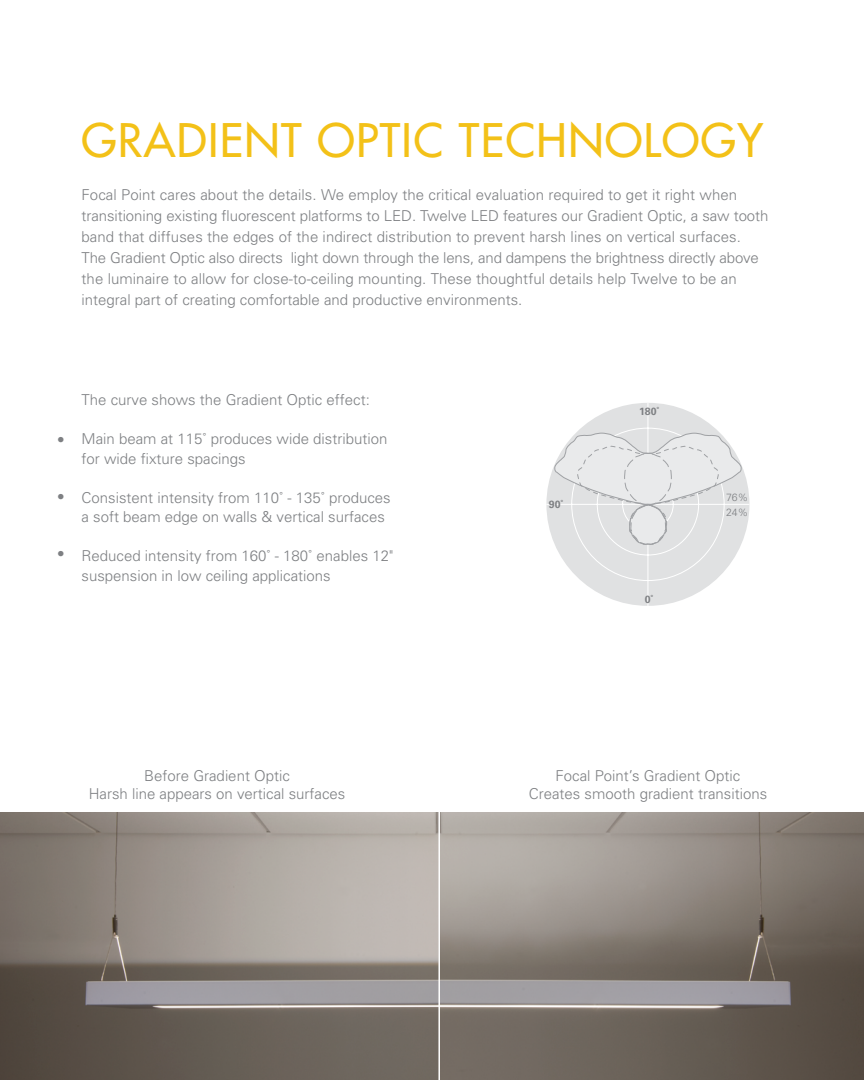
<style>
.page{position:relative;width:864px;height:1080px;background:#fff}
.page>*{position:absolute;margin:0;border:0;box-sizing:border-box;transform-origin:0 0}
.t1{font:45px "Futura";letter-spacing:.03em;color:#f3c118}
.t2{font:300 15px/21px "Univers";color:#7e8083}
.t3{font:700 10.5px "Univers";color:#7e8083}
.t4{font:300 10.5px/15px "Univers";color:#7e8083}
</style>
<div class="page">
<img style="left:0;top:812px;width:864px;height:268px">
<hr style="left:438px;top:802px;width:2px;height:278px;background:#fff">
<svg style="left:546px;top:403px;width:204px;height:203px"></svg>
<svg style="left:555px;top:433px;width:186px;height:112px;background:#e2e3e4"></svg>
<h1 class="t1" style="left:82px;top:111px;width:683px">GRADIENT OPTIC TECHNOLOGY</h1>
<p class="t2" style="left:82px;top:184px;width:688px">Focal Point cares about the details. We employ the critical evaluation required to get it right when transitioning existing fluorescent platforms to LED. Twelve LED features our Gradient Optic, a saw tooth band that diffuses the edges of the indirect distribution to prevent harsh lines on vertical surfaces.<br>The Gradient Optic also directs light down through the lens, and dampens the brightness directly above the luminaire to allow for close-to-ceiling mounting. These thoughtful details help Twelve to be an integral part of creating comfortable and productive environments.</p>
<p class="t2" style="left:57px;top:429px;width:9px">•</p>
<p class="t2" style="left:57px;top:486px;width:9px">•</p>
<p class="t2" style="left:57px;top:543px;width:9px">•</p>
<p class="t2" style="left:82px;top:389px;width:290px">The curve shows the Gradient Optic effect:</p>
<p class="t2" style="left:82px;top:429px;width:307px;line-height:19.5px">Main beam at 115˚ produces wide distribution for wide fixture spacings</p>
<p class="t2" style="left:82px;top:487px;width:311px;line-height:19.5px">Consistent intensity from 110˚ - 135˚ produces a soft beam edge on walls &amp; vertical surfaces</p>
<p class="t2" style="left:82px;top:546px;width:313px;line-height:19.5px">Reduced intensity from 160˚ - 180˚ enables 12" suspension in low ceiling applications</p>
<p class="t3" style="left:549px;top:497px;width:16px">90˚</p>
<p class="t3" style="left:639px;top:404px;width:22px">180˚</p>
<p class="t3" style="left:645px;top:593px;width:10px">0˚</p>
<p class="t4" style="left:726px;top:490px;width:24px">76%<br>24%</p>
<p class="t2" style="left:89px;top:766px;width:258px;line-height:18px;text-align:center">Before Gradient Optic<br>Harsh line appears on vertical surfaces</p>
<p class="t2" style="left:529px;top:766px;width:240px;line-height:18px;text-align:center">Focal Point’s Gradient Optic<br>Creates smooth gradient transitions</p>
</div>
